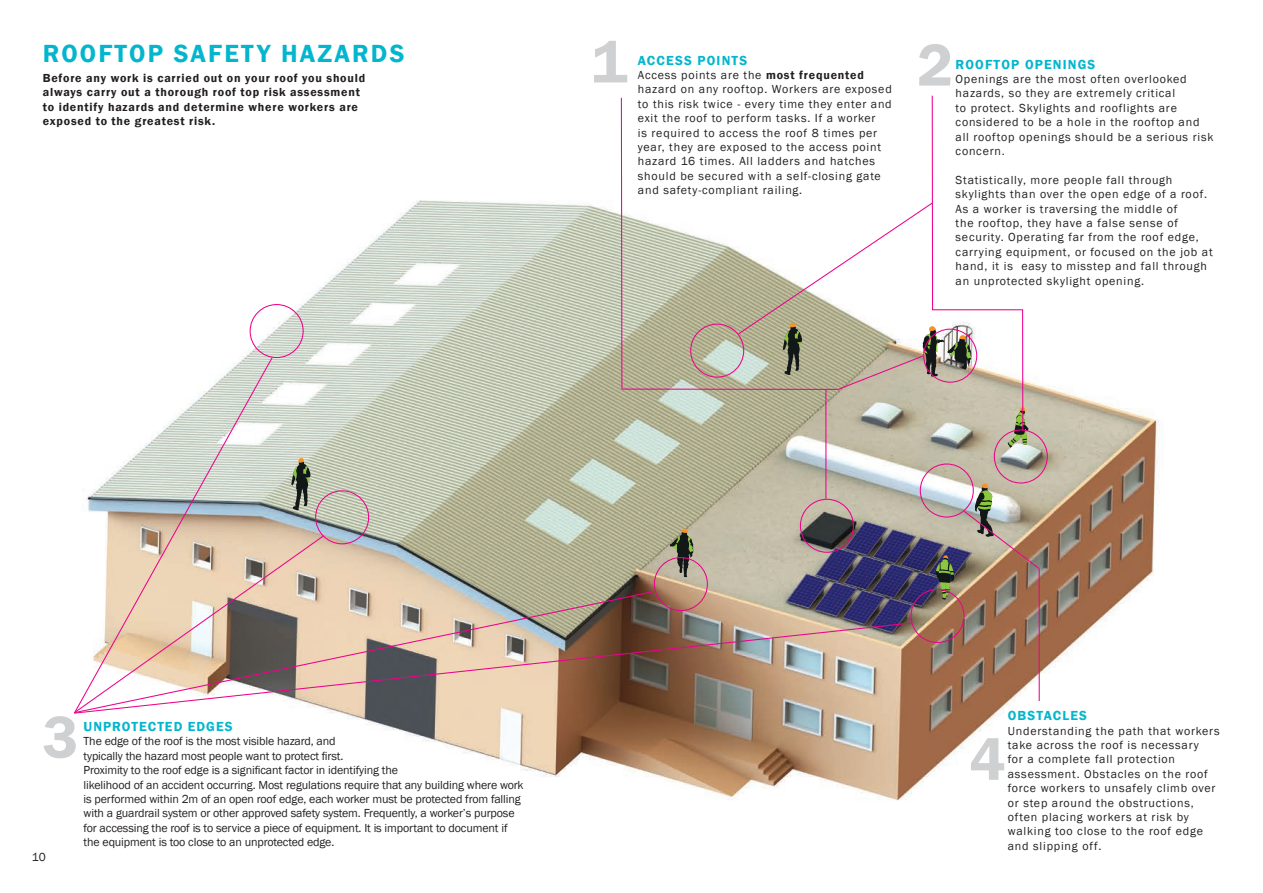
<style>
.page{position:relative;width:1263px;height:893px;background:#fff}
.page>*{position:absolute;margin:0;border:0;box-sizing:border-box;transform-origin:0 0}
.t1{font:600 61.5px "Franklin Gothic";color:#cfd0d1}
.body{font:600 25.5px "Franklin Gothic";letter-spacing:.085em;color:#03b6cd}
.body-2{font:600 13.5px "Franklin Gothic";letter-spacing:.085em;color:#03b6cd}
.body-3{font:12px/14.4px "Franklin Gothic";letter-spacing:.065em;color:#231f20}
.body-4{font:12px/14.4px "Franklin Gothic";letter-spacing:-.01em;color:#231f20}
.body-5{font:600 12px "Franklin Gothic";letter-spacing:.065em;color:#231f20}
.deck{font:12px "Franklin Gothic";color:#231f20}
.s1{font-weight:600}
</style>
<div class="page">
<img style="left:246px;top:200px;width:914px;height:601px">
<hr style="left:1039px;top:569px;width:1px;height:132px;background:#ed028c">
<div style="left:920px;top:463px;width:54px;height:55px;border:1px solid #ed028c;border-radius:50%"></div>
<div style="left:315px;top:490px;width:54px;height:54px;border:1px solid #ed028c;border-radius:50%"></div>
<div style="left:250px;top:304px;width:54px;height:54px;border:1px solid #ed028c;border-radius:50%"></div>
<svg style="left:86px;top:356px;width:188px;height:178px"></svg>
<svg style="left:105px;top:534px;width:220px;height:56px;background:#dfc6ae"></svg>
<svg style="left:105px;top:590px;width:550px;height:32px;background:#c0af9b"></svg>
<img style="left:74px;top:622px;width:838px;height:92px">
<div style="left:800px;top:499px;width:54px;height:54px;border:1px solid #ed028c;border-radius:50%"></div>
<hr style="left:825px;top:390px;width:1px;height:109px;background:#ed028c">
<svg style="left:670px;top:529px;width:24px;height:48px"></svg>
<svg style="left:291px;top:458px;width:20px;height:52px"></svg>
<svg style="left:936px;top:555px;width:18px;height:45px"></svg>
<img style="left:963px;top:483px;width:78px;height:87px">
<div style="left:994px;top:429px;width:54px;height:54px;border:1px solid #ed028c;border-radius:50%"></div>
<div style="left:654px;top:557px;width:54px;height:54px;border:1px solid #ed028c;border-radius:50%"></div>
<svg style="left:620px;top:95px;width:408px;height:353px"></svg>
<div style="left:910px;top:589px;width:54px;height:54px;border:1px solid #ed028c;border-radius:50%"></div>
<p class="body" style="left:43px;top:38px;width:363px">ROOFTOP SAFETY HAZARDS</p>
<p class="body-5" style="left:43px;top:71px;width:324px">Before any work is carried out on your roof you should</p>
<p class="body-5" style="left:43px;top:85px;width:319px">always carry out a thorough roof top risk assessment</p>
<p class="body-5" style="left:43px;top:99px;width:317px">to identify hazards and determine where workers are</p>
<p class="body-5" style="left:43px;top:114px;width:174px">exposed to the greatest risk.</p>
<p class="t1" style="left:591px;top:24px;width:38px">1</p>
<p class="body-2" style="left:638px;top:52px;width:111px">ACCESS POINTS</p>
<p class="body-3" style="left:638px;top:68px;width:255px">Access points are the <span class="s1">most frequented </span>hazard on any rooftop. Workers are exposed to this risk twice - every time they enter and exit the roof to perform tasks. If a worker<br>is required to access the roof 8 times per year, they are exposed to the access point hazard 16 times. All ladders and hatches should be secured with a self-closing gate and safety-compliant railing.</p>
<p class="t1" style="left:917px;top:27px;width:38px">2</p>
<p class="body-2" style="left:956px;top:56px;width:141px">ROOFTOP OPENINGS</p>
<p class="body-3" style="left:956px;top:72px;width:259px">Openings are the most often overlooked hazards, so they are extremely critical<br>to protect. Skylights and rooflights are considered to be a hole in the rooftop and all rooftop openings should be a serious risk concern.</p>
<p class="body-3" style="left:956px;top:173px;width:253px">Statistically, more people fall through skylights than over the open edge of a roof.<br>As a worker is traversing the middle of</p>
<p class="body-3" style="left:956px;top:216px;width:259px">the rooftop, they have a false sense of security. Operating far from the roof edge, carrying equipment, or focused on the job at hand, it is easy to misstep and fall through an unprotected skylight opening.</p>
<p class="t1" style="left:43px;top:699px;width:38px">3</p>
<p class="body-2" style="left:84px;top:718px;width:150px">UNPROTECTED EDGES</p>
<p class="body-4" style="left:84px;top:734px;width:254px">The edge of the roof is the most visible hazard, and</p>
<p class="body-4" style="left:84px;top:749px;width:261px">typically the hazard most people want to protect first.</p>
<p class="body-4" style="left:84px;top:763px;width:316px">Proximity to the roof edge is a significant factor in identifying the</p>
<p class="body-4" style="left:84px;top:778px;width:441px">likelihood of an accident occurring. Most regulations require that any building where work is performed within 2m of an open roof edge, each worker must be protected from falling with a guardrail system or other approved safety system. Frequently, a worker’s purpose for accessing the roof is to service a piece of equipment. It is important to document if the equipment is too close to an unprotected edge.</p>
<p class="deck" style="left:32px;top:850px;width:16px">10</p>
<p class="body-2" style="left:1008px;top:707px;width:81px">OBSTACLES</p>
<p class="body-3" style="left:1008px;top:724px;width:213px">Understanding the path that workers take across the roof is necessary<br>for a complete fall protection assessment. Obstacles on the roof force workers to unsafely climb over or step around the obstructions, often placing workers at risk by walking too close to the roof edge and slipping off.</p>
<p class="t1" style="left:969px;top:721px;width:38px">4</p>
</div>
